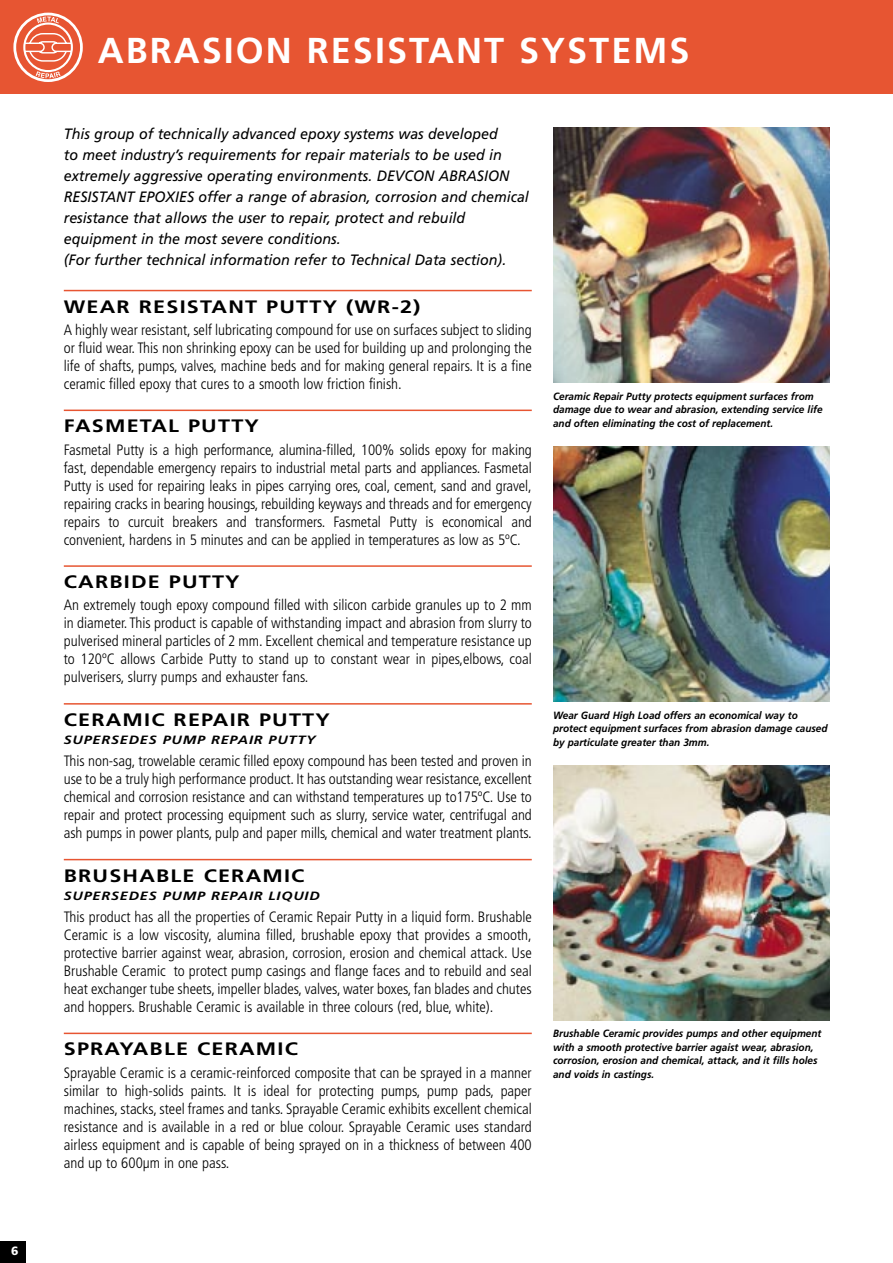
<style>
.page{position:relative;width:893px;height:1263px;background:#fff}
.page>*{position:absolute;margin:0;border:0;box-sizing:border-box;transform-origin:0 0}
.t1{font:700 36px "Frutiger";letter-spacing:.055em;color:#fff}
.t2{font:700 18px "Frutiger";letter-spacing:.055em;color:#000;scale:1.2 1}
.t3{font:300 condensed 15px/18px "Frutiger";color:#000;text-align:justify}
.t4{font:italic 15px/21px "Frutiger";color:#000;scale:.95 1}
.t5{font:italic 700 12px "Frutiger";letter-spacing:.055em;color:#000;scale:1.2 1}
.t6{font:900 12px "Frutiger";color:#fff}
.t7{font:italic 700 10.5px/13.5px "Frutiger";color:#000;scale:.95 1}
</style>
<div class="page">
<div style="left:0;top:1242px;width:26px;height:21px;background:#000"></div>
<hr style="left:64px;top:290px;width:467px;height:1px;background:#e75532">
<hr style="left:64px;top:410px;width:467px;height:1px;background:#e75532">
<hr style="left:64px;top:565px;width:467px;height:2px;background:#e75532">
<hr style="left:64px;top:703px;width:467px;height:2px;background:#e75532">
<hr style="left:64px;top:859px;width:467px;height:1px;background:#e75532">
<hr style="left:64px;top:1033px;width:467px;height:1px;background:#e75532">
<div style="left:0;top:0;width:892px;height:94px;background:#e75532"></div>
<div style="left:13px;top:13px;width:70px;height:69px;border:3px solid #fff;border-radius:50%"></div>
<div style="left:23px;top:23px;width:50px;height:49px;border:2px solid #fff;border-radius:50%"></div>
<svg style="left:24px;top:32px;width:49px;height:30px"></svg>
<svg style="left:36px;top:71px;width:25px;height:7px"></svg>
<svg style="left:37px;top:17px;width:22px;height:6px"></svg>
<img style="left:553px;top:128px;width:276px;height:255px">
<img style="left:553px;top:446px;width:276px;height:256px">
<img style="left:553px;top:765px;width:276px;height:255px">
<p class="t6" style="left:11px;top:1246px;width:9px">6</p>
<h1 class="t1" style="left:98px;top:36px;width:593px">ABRASION RESISTANT SYSTEMS</h1>
<p class="t4" style="left:64px;top:124px;width:491px">This group of technically advanced epoxy systems was developed<br>to meet industry’s requirements for repair materials to be used in extremely aggressive operating environments. DEVCON ABRASION RESISTANT EPOXIES offer a range of abrasion, corrosion and chemical resistance that allows the user to repair, protect and rebuild equipment in the most severe conditions.<br>(For further technical information refer to Technical Data section).</p>
<p class="t2" style="left:64px;top:299px;width:299px">WEAR RESISTANT PUTTY (WR-2)</p>
<p class="t3" style="left:64px;top:322px;width:469px">A highly wear resistant, self lubricating compound for use on surfaces subject to sliding or fluid wear. This non shrinking epoxy can be used for building up and prolonging the life of shafts, pumps, valves, machine beds and for making general repairs. It is a fine ceramic filled epoxy that cures to a smooth low friction finish.</p>
<p class="t2" style="left:64px;top:419px;width:164px">FASMETAL PUTTY</p>
<p class="t3" style="left:64px;top:442px;width:469px">Fasmetal Putty is a high performance, alumina-filled, 100% solids epoxy for making fast, dependable emergency repairs to industrial metal parts and appliances. Fasmetal Putty is used for repairing leaks in pipes carrying ores, coal, cement, sand and gravel, repairing cracks in bearing housings, rebuilding keyways and threads and for emergency repairs to curcuit breakers and transformers. Fasmetal Putty is economical and convenient, hardens in 5 minutes and can be applied in temperatures as low as 5ºC.</p>
<p class="t2" style="left:64px;top:575px;width:148px">CARBIDE PUTTY</p>
<p class="t3" style="left:64px;top:597px;width:469px">An extremely tough epoxy compound filled with silicon carbide granules up to 2 mm in diameter. This product is capable of withstanding impact and abrasion from slurry to pulverised mineral particles of 2 mm. Excellent chemical and temperature resistance up to 120ºC allows Carbide Putty to stand up to constant wear in pipes,elbows, coal pulverisers, slurry pumps and exhauster fans.</p>
<p class="t2" style="left:64px;top:712px;width:223px">CERAMIC REPAIR PUTTY</p>
<p class="t5" style="left:64px;top:735px;width:211px">SUPERSEDES PUMP REPAIR PUTTY</p>
<p class="t3" style="left:64px;top:753px;width:469px">This non-sag, trowelable ceramic filled epoxy compound has been tested and proven in use to be a truly high performance product. It has outstanding wear resistance, excellent chemical and corrosion resistance and can withstand temperatures up to175ºC. Use to repair and protect processing equipment such as slurry, service water, centrifugal and ash pumps in power plants, pulp and paper mills, chemical and water treatment plants.</p>
<p class="t2" style="left:64px;top:868px;width:202px">BRUSHABLE CERAMIC</p>
<p class="t5" style="left:64px;top:891px;width:215px">SUPERSEDES PUMP REPAIR LIQUID</p>
<p class="t3" style="left:64px;top:909px;width:469px">This product has all the properties of Ceramic Repair Putty in a liquid form. Brushable Ceramic is a low viscosity, alumina filled, brushable epoxy that provides a smooth, protective barrier against wear, abrasion, corrosion, erosion and chemical attack. Use Brushable Ceramic to protect pump casings and flange faces and to rebuild and seal heat exchanger tube sheets, impeller blades, valves, water boxes, fan blades and chutes and hoppers. Brushable Ceramic is available in three colours (red, blue, white).</p>
<p class="t2" style="left:64px;top:1042px;width:196px">SPRAYABLE CERAMIC</p>
<p class="t3" style="left:64px;top:1065px;width:469px">Sprayable Ceramic is a ceramic-reinforced composite that can be sprayed in a manner similar to high-solids paints. It is ideal for protecting pumps, pump pads, paper machines, stacks, steel frames and tanks. Sprayable Ceramic exhibits excellent chemical resistance and is available in a red or blue colour. Sprayable Ceramic uses standard airless equipment and is capable of being sprayed on in a thickness of between 400 and up to 600µm in one pass.</p>
<p class="t7" style="left:553px;top:390px;width:285px">Ceramic Repair Putty protects equipment surfaces from damage due to wear and abrasion, extending service life and often eliminating the cost of replacement.</p>
<p class="t7" style="left:553px;top:709px;width:290px">Wear Guard High Load offers an economical way to protect equipment surfaces from abrasion damage caused by particulate greater than 3mm.</p>
<p class="t7" style="left:553px;top:1028px;width:284px">Brushable Ceramic provides pumps and other equipment with a smooth protective barrier agaist wear, abrasion, corrosion, erosion and chemical, attack, and it fills holes and voids in castings.</p>
</div>
